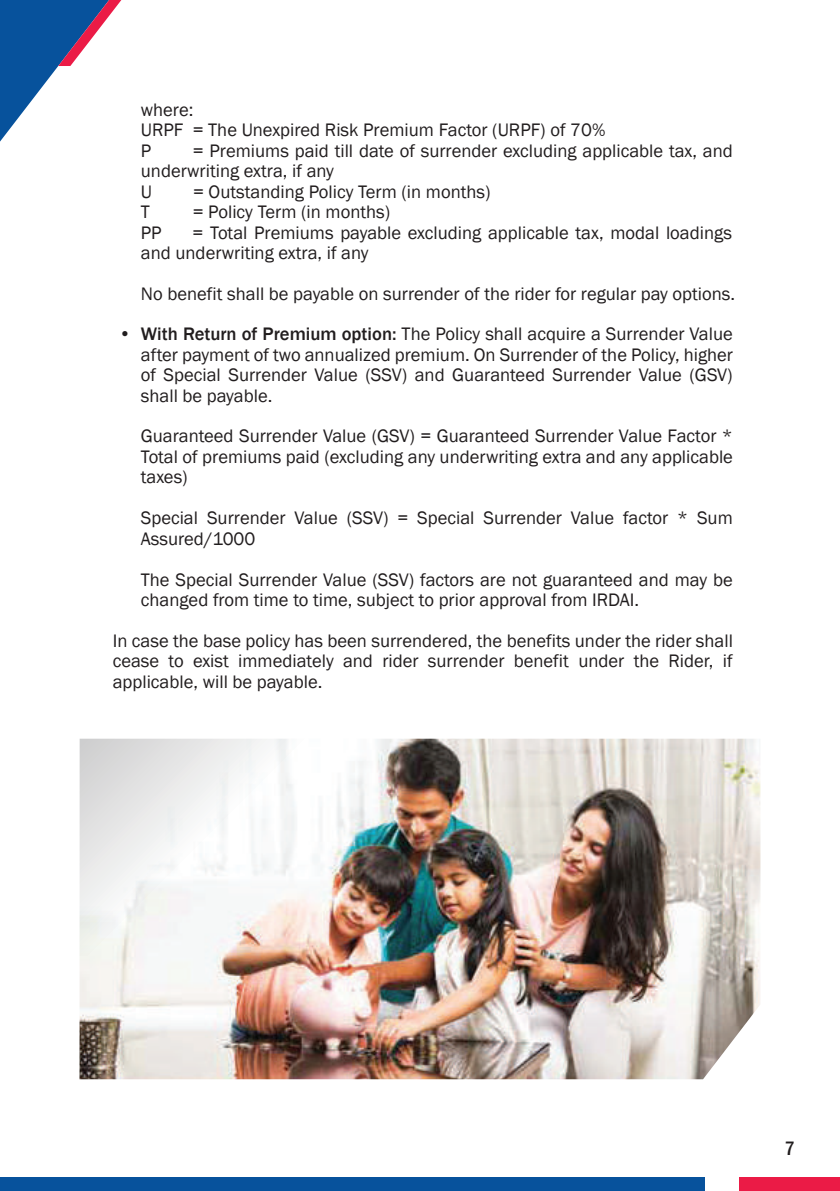
<style>
.page{position:relative;width:840px;height:1191px;background:#fff}
.page>*{position:absolute;margin:0;border:0;box-sizing:border-box;transform-origin:0 0}
.t1{font:500 condensed 20px "Franklin Gothic";color:#211d1e}
.t2{font:18.6px/20.4px "Franklin Gothic";color:#211d1e}
.t3{font:500 18.6px "Franklin Gothic";color:#211d1e}
.s1{font-weight:500}
</style>
<div class="page">
<svg style="left:0;top:0;width:121px;height:142px"></svg>
<div style="left:0;top:1177px;width:704px;height:14px;background:#07529c"></div>
<div style="left:738px;top:1177px;width:101px;height:14px;background:#eb1b46"></div>
<img style="left:79px;top:738px;width:681px;height:341px">
<img style="left:79px;top:738px;width:328px;height:217px">
<p class="t3" style="left:119px;top:323px;width:14px">•</p>
<p class="t2" style="left:141px;top:100px;width:466px">where:<br>URPF = The Unexpired Risk Premium Factor (URPF) of 70%<br>P</p>
<p class="t2" style="left:141px;top:141px;width:593px;text-indent:52px">= Premiums paid till date of surrender excluding applicable tax, and underwriting extra, if any<br>U</p>
<p class="t2" style="left:193px;top:182px;width:299px">= Outstanding Policy Term (in months)</p>
<p class="t2" style="left:141px;top:202px;width:11px">T</p>
<p class="t2" style="left:192px;top:202px;width:199px">= Policy Term (in months)</p>
<p class="t2" style="left:141px;top:223px;width:22px">PP</p>
<p class="t2" style="left:141px;top:223px;width:592px;text-indent:52px">= Total Premiums payable excluding applicable tax, modal loadings and underwriting extra, if any</p>
<p class="t2" style="left:141px;top:274px;width:595px;line-height:40.2px">No benefit shall be payable on surrender of the rider for regular pay options.<br><span class="s1">With Return of Premium option:</span> The Policy shall acquire a Surrender Value</p>
<p class="t2" style="left:141px;top:345px;width:593px;text-align:justify">after payment of two annualized premium. On Surrender of the Policy, higher of Special Surrender Value (SSV) and Guaranteed Surrender Value (GSV) shall be payable.</p>
<p class="t2" style="left:141px;top:426px;width:593px;text-align:justify">Guaranteed Surrender Value (GSV) = Guaranteed Surrender Value Factor * Total of premiums paid (excluding any underwriting extra and any applicable taxes)</p>
<p class="t2" style="left:141px;top:508px;width:593px">Special Surrender Value (SSV) = Special Surrender Value factor * Sum<br>Assured/1000</p>
<p class="t2" style="left:141px;top:569px;width:593px">The Special Surrender Value (SSV) factors are not guaranteed and may be changed from time to time, subject to prior approval from IRDAI.</p>
<p class="t2" style="left:113px;top:630px;width:621px;text-align:justify">In case the base policy has been surrendered, the benefits under the rider shall cease to exist immediately and rider surrender benefit under the Rider, if applicable, will be payable.</p>
<p class="t1" style="left:784px;top:1134px;width:12px">7</p>
</div>
